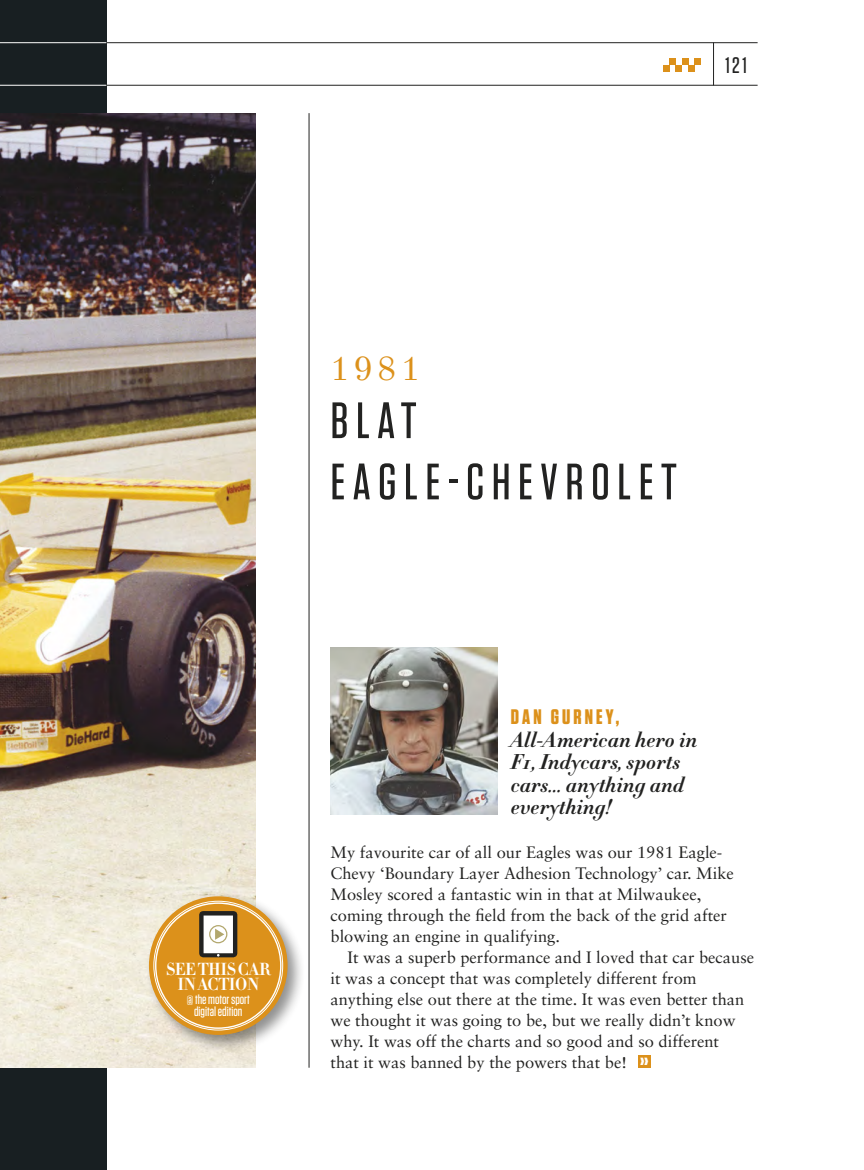
<style>
.page{position:relative;width:864px;height:1170px;background:#fff}
.page>*{position:absolute;margin:0;border:0;box-sizing:border-box;transform-origin:0 0}
.t1{font:500 51px/61.2px "Tungsten";letter-spacing:.15em;color:#222221}
.t2{font:33px "Theano Didot";color:#dc911b}
.t3{font:500 22.5px "Tungsten";color:#222221}
.t4{font:italic 700 21px/22.5px "HTF Didot B06";color:#222221}
.t5{font:700 21px "Tungsten";letter-spacing:.15em;color:#dc911b}
.t6{font:700 17.1px/14.7px "HTF Didot B06";letter-spacing:-.03em;color:#fff;text-align:center}
.t7{font:16.5px/21px "Sabon LT";color:#222221}
.t8{font:500 13.5px/12.3px "Tungsten";color:#fff;text-align:center}
</style>
<div class="page">
<div style="left:0;top:0;width:106px;height:1169px;background:#181f22"></div>
<img style="left:0;top:113px;width:256px;height:954px">
<hr style="left:106px;top:42px;width:651px;height:1px;background:#222221">
<hr style="left:106px;top:85px;width:651px;height:1px;background:#222221">
<img style="left:330px;top:647px;width:167px;height:167px">
<hr style="left:713px;top:42px;width:1px;height:43px;background:#222221">
<hr style="left:0;top:42px;width:106px;height:1px;background:#fff">
<hr style="left:0;top:85px;width:106px;height:1px;background:#fff">
<div style="left:662px;top:65px;width:7px;height:6px;background:#dc911b"></div>
<svg style="left:675px;top:65px;width:6px;height:6px"></svg>
<svg style="left:688px;top:65px;width:6px;height:6px"></svg>
<div style="left:669px;top:58px;width:6px;height:7px;background:#dc911b"></div>
<div style="left:681px;top:58px;width:7px;height:7px;background:#dc911b"></div>
<div style="left:694px;top:58px;width:6px;height:7px;background:#dc911b"></div>
<hr style="left:308px;top:113px;width:1px;height:954px;background:#222221">
<div style="left:638px;top:1055px;width:12px;height:12px;background:#dc911b"></div>
<div style="left:144px;top:891px;width:162px;height:162px;background:#222221;opacity:.5"></div>
<div style="left:149px;top:896px;width:138px;height:138px;background:#dc911b;border-radius:50%"></div>
<svg style="left:199px;top:911px;width:39px;height:46px;background:#aba8a0"></svg>
<h3 class="t3" style="left:725px;top:54px;width:23px">121</h3>
<h2 class="t2" style="left:330px;top:348px;width:91px">1981</h2>
<h1 class="t1" style="left:330px;top:390px;width:347px">BLAT<br>EAGLE-CHEVROLET</h1>
<p class="t6" style="left:166px;top:961px;width:106px">SEE THIS CAR<br>IN ACTION</p>
<p class="t8" style="left:187px;top:992px;width:65px">@ the motor sport digital edition</p>
<p class="t5" style="left:510px;top:705px;width:110px">DAN GURNEY,</p>
<p class="t4" style="left:510px;top:727px;width:188px">All-American hero in<br>F1, Indycars, sports cars… anything and everything!</p>
<p class="t7" style="left:330px;top:841px;width:404px">My favourite car of all our Eagles was our 1981 Eagle-Chevy ‘Boundary Layer Adhesion Technology’ car. Mike Mosley scored a fantastic win in that at Milwaukee, coming through the field from the back of the grid after blowing an engine in qualifying.</p>
<p class="t7" style="left:330px;top:946px;width:425px;text-indent:17px">It was a superb performance and I loved that car because it was a concept that was completely different from anything else out there at the time. It was even better than we thought it was going to be, but we really didn’t know why. It was off the charts and so good and so different<br>that it was banned by the powers that be!</p>
</div>
